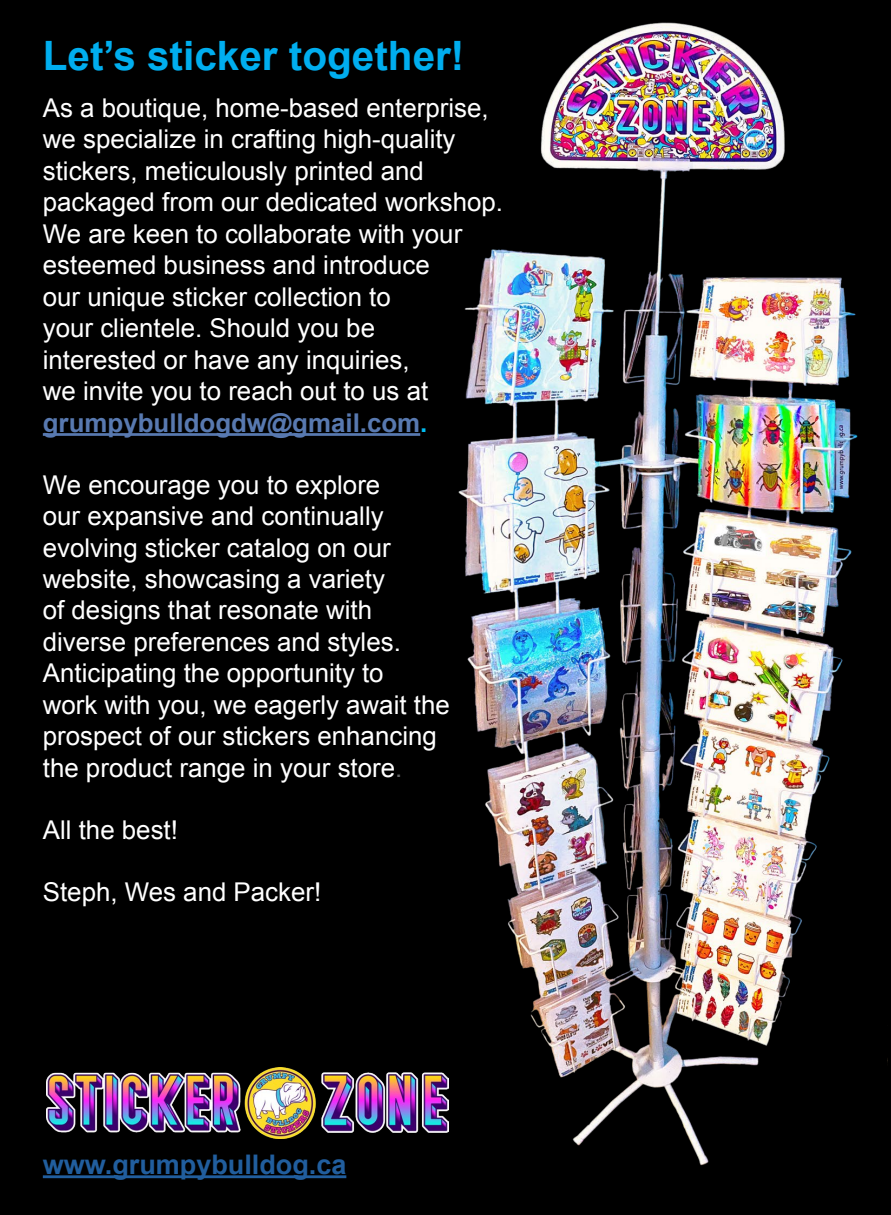
<style>
.page{position:relative;width:891px;height:1215px;background:#000}
.page>*{position:absolute;margin:0;border:0;box-sizing:border-box;transform-origin:0 0}
.t1{font:700 40.5px "Arial";color:#00aeef}
.t2{font:700 27px "Arial";color:#215e9e}
.t3{font:25.88px/31.5px "Arial";color:#fff}
.s1{font-weight:700;color:#5879b0}
.s2{font-weight:700;color:#00bdf2}
.s3{color:#636466}
</style>
<div class="page">
<img style="left:458px;top:22px;width:400px;height:1144px">
<img style="left:46px;top:1068px;width:403px;height:71px">
<hr style="left:43px;top:1175px;width:303px;height:3px;background:#215e9e">
<hr style="left:43px;top:433px;width:377px;height:3px;background:#5879b0">
<h1 class="t1" style="left:43px;top:29px;width:423px">Let’s sticker together!</h1>
<p class="t3" style="left:43px;top:92px;width:462px">As a boutique, home-based enterprise, we specialize in crafting high-quality stickers, meticulously printed and packaged from our dedicated workshop.<br>We are keen to collaborate with your esteemed business and introduce<br>our unique sticker collection to<br>your clientele. Should you be<br>interested or have any inquiries,<br>we invite you to reach out to us at <span class="s1">grumpybulldogdw@gmail.com</span><span class="s2">.</span></p>
<p class="t3" style="left:43px;top:469px;width:408px">We encourage you to explore<br>our expansive and continually evolving sticker catalog on our website, showcasing a variety<br>of designs that resonate with diverse preferences and styles.<br>Anticipating the opportunity to<br>work with you, we eagerly await the prospect of our stickers enhancing the product range in your store<span class="s3">.</span></p>
<p class="t3" style="left:43px;top:814px;width:137px">All the best!</p>
<p class="t3" style="left:43px;top:876px;width:280px">Steph, Wes and Packer!</p>
<p class="t2" style="left:43px;top:1147px;width:305px">www.grumpybulldog.ca</p>
</div>
